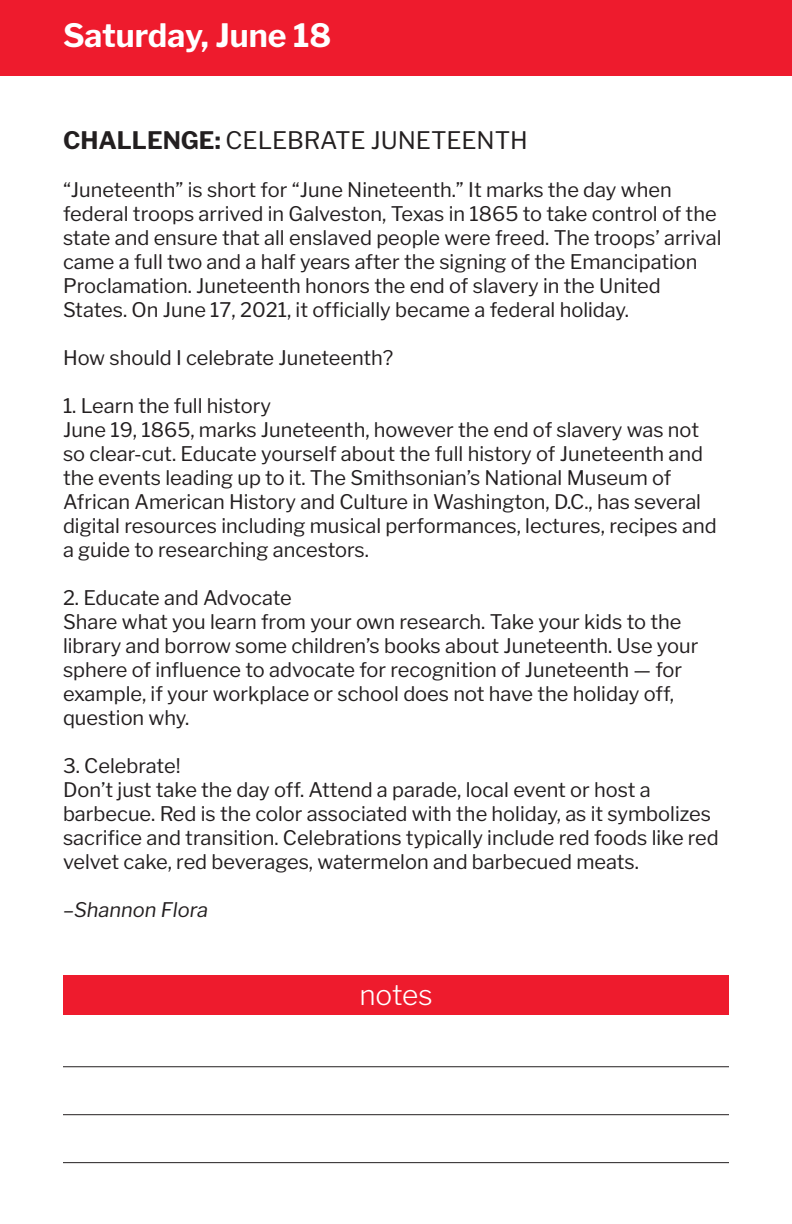
<style>
.page{position:relative;width:792px;height:1224px;background:#fff}
.page>*{position:absolute;margin:0;border:0;box-sizing:border-box;transform-origin:0 0}
.t1{font:700 32px "Libre Franklin";color:#fff}
.t2{font:300 28px "Libre Franklin";letter-spacing:-.005em;color:#fff}
.t3{font:24px "Libre Franklin";color:#231f20}
.t4{font:20px/24px "Libre Franklin";color:#231f20}
.t5{font:italic 20px "Libre Franklin";color:#231f20}
.s1{font-weight:700}
</style>
<div class="page">
<div style="left:63px;top:975px;width:666px;height:39px;background:#ee1b2d"></div>
<hr style="left:63px;top:1066px;width:666px;height:1px;background:#231f20">
<hr style="left:63px;top:1114px;width:666px;height:1px;background:#231f20">
<hr style="left:63px;top:1162px;width:666px;height:1px;background:#231f20">
<div style="left:0;top:0;width:792px;height:76px;background:#ee1b2d"></div>
<p class="t1" style="left:63px;top:11px;width:270px">Saturday, June 18</p>
<p class="t3" style="left:63px;top:122px;width:466px"><span class="s1">CHALLENGE:</span> CELEBRATE JUNETEENTH</p>
<p class="t4" style="left:63px;top:176px;width:660px">“Juneteenth” is short for “June Nineteenth.” It marks the day when federal troops arrived in Galveston, Texas in 1865 to take control of the state and ensure that all enslaved people were freed. The troops’ arrival came a full two and a half years after the signing of the Emancipation Proclamation. Juneteenth honors the end of slavery in the United States. On June 17, 2021, it officially became a federal holiday.</p>
<p class="t4" style="left:63px;top:344px;width:332px">How should I celebrate Juneteenth?</p>
<p class="t4" style="left:63px;top:392px;width:209px">1. Learn the full history</p>
<p class="t4" style="left:63px;top:416px;width:655px">June 19, 1865, marks Juneteenth, however the end of slavery was not so clear-cut. Educate yourself about the full history of Juneteenth and the events leading up to it. The Smithsonian’s National Museum of African American History and Culture in Washington, D.C., has several digital resources including musical performances, lectures, recipes and a guide to researching ancestors.</p>
<p class="t4" style="left:63px;top:584px;width:230px">2. Educate and Advocate</p>
<p class="t4" style="left:63px;top:608px;width:637px">Share what you learn from your own research. Take your kids to the library and borrow some children’s books about Juneteenth. Use your sphere of influence to advocate for recognition of Juneteenth — for example, if your workplace or school does not have the holiday off, question why.</p>
<p class="t4" style="left:63px;top:752px;width:119px">3. Celebrate!</p>
<p class="t4" style="left:63px;top:776px;width:657px">Don’t just take the day off. Attend a parade, local event or host a barbecue. Red is the color associated with the holiday, as it symbolizes sacrifice and transition. Celebrations typically include red foods like red velvet cake, red beverages, watermelon and barbecued meats.</p>
<p class="t5" style="left:63px;top:895px;width:147px">–Shannon Flora</p>
<p class="t2" style="left:359px;top:973px;width:75px">notes</p>
</div>
